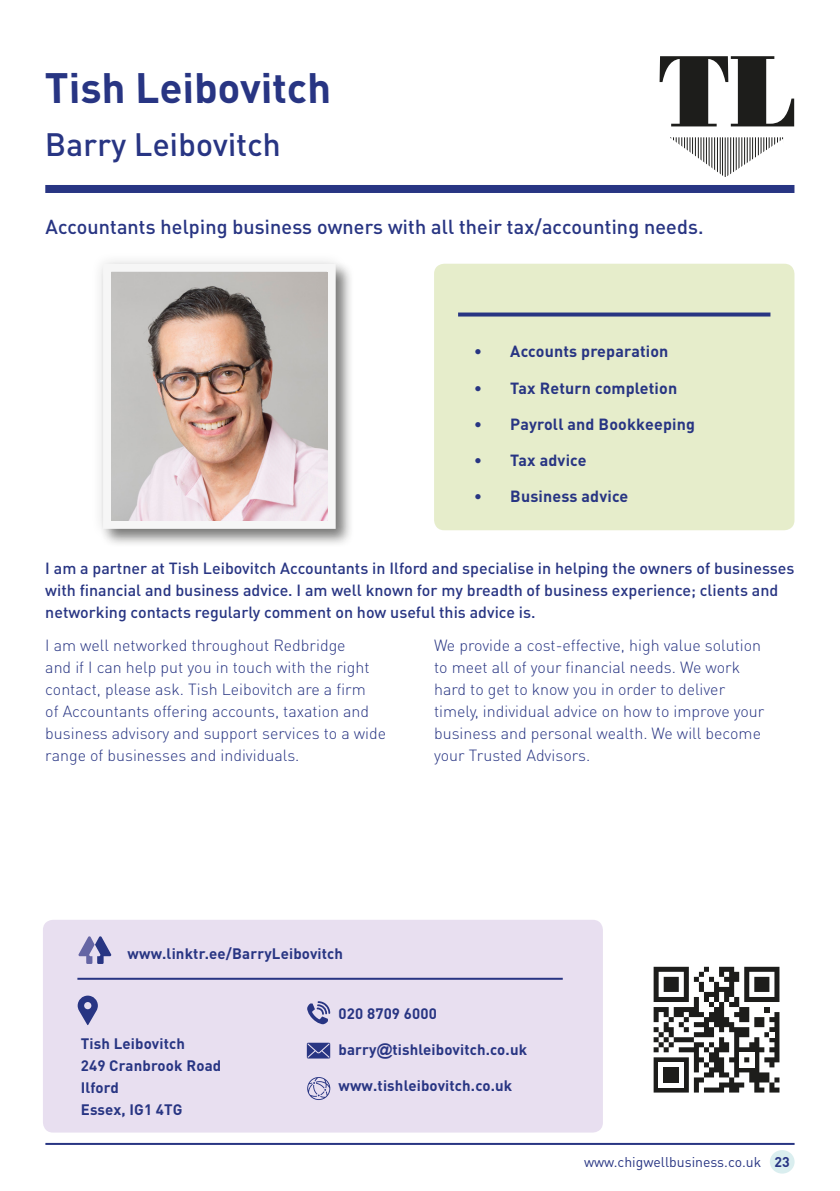
<style>
.page{position:relative;width:840px;height:1191px;background:#fff}
.page>*{position:absolute;margin:0;border:0;box-sizing:border-box;transform-origin:0 0}
.t1{font:700 42px "DIN Pro";color:#283583}
.t2{font:500 32px "DIN Pro";color:#283583}
.t3{font:500 20px "DIN Pro";color:#283583}
.t4{font:300 16px/22px "DIN Pro";color:#283583}
.t5{font:500 16px/22px "DIN Pro";color:#283583}
.t6{font:700 16px "DIN Pro";letter-spacing:.01em;color:#283583}
.t7{font:700 15px "DIN Pro";letter-spacing:.01em;color:#283583}
.t8{font:14px "DIN Pro";color:#283583}
.s1{font-family:"Arial";font-size:16px}
.s2{font-weight:700}
</style>
<div class="page">
<div style="left:769px;top:1150px;width:25px;height:23px;background:#daeeef;border-radius:50%"></div>
<hr style="left:45px;top:1142px;width:749px;height:2px;background:#283583">
<div style="left:434px;top:264px;width:360px;height:266px;background:#e6edcb;border-radius:10px"></div>
<svg style="left:458px;top:312px;width:312px;height:4px"></svg>
<div style="left:100px;top:261px;width:254px;height:286px;background:#1d1d1b;opacity:.55"></div>
<div style="left:90px;top:251px;width:258px;height:290px;background:#1d1d1b;opacity:.15"></div>
<div style="left:103px;top:264px;width:232px;height:265px;background:#f6f6f6"></div>
<img style="left:111px;top:272px;width:217px;height:249px">
<svg style="left:659px;top:56px;width:134px;height:70px"></svg>
<hr style="left:724px;top:137px;width:1px;height:40px;background:#1d1d1b">
<hr style="left:727px;top:137px;width:1px;height:40px;background:#1d1d1b">
<hr style="left:730px;top:137px;width:1px;height:40px;background:#1d1d1b">
<hr style="left:732px;top:137px;width:1px;height:40px;background:#1d1d1b">
<hr style="left:735px;top:137px;width:1px;height:40px;background:#1d1d1b">
<hr style="left:738px;top:137px;width:1px;height:40px;background:#1d1d1b">
<hr style="left:741px;top:137px;width:1px;height:40px;background:#1d1d1b">
<hr style="left:743px;top:137px;width:1px;height:40px;background:#1d1d1b">
<hr style="left:746px;top:137px;width:1px;height:40px;background:#1d1d1b">
<hr style="left:749px;top:137px;width:1px;height:40px;background:#1d1d1b">
<hr style="left:751px;top:137px;width:1px;height:40px;background:#1d1d1b">
<hr style="left:754px;top:137px;width:1px;height:40px;background:#1d1d1b">
<hr style="left:757px;top:137px;width:1px;height:40px;background:#1d1d1b">
<hr style="left:760px;top:137px;width:1px;height:40px;background:#1d1d1b">
<hr style="left:763px;top:137px;width:1px;height:40px;background:#1d1d1b">
<hr style="left:765px;top:137px;width:1px;height:40px;background:#1d1d1b">
<hr style="left:768px;top:137px;width:1px;height:40px;background:#1d1d1b">
<hr style="left:771px;top:137px;width:1px;height:40px;background:#1d1d1b">
<hr style="left:773px;top:137px;width:1px;height:40px;background:#1d1d1b">
<hr style="left:776px;top:137px;width:1px;height:40px;background:#1d1d1b">
<hr style="left:779px;top:137px;width:1px;height:40px;background:#1d1d1b">
<hr style="left:781px;top:137px;width:1px;height:40px;background:#1d1d1b">
<hr style="left:670px;top:137px;width:1px;height:40px;background:#1d1d1b">
<hr style="left:672px;top:137px;width:1px;height:40px;background:#1d1d1b">
<hr style="left:675px;top:137px;width:1px;height:40px;background:#1d1d1b">
<hr style="left:678px;top:137px;width:1px;height:40px;background:#1d1d1b">
<hr style="left:681px;top:137px;width:1px;height:40px;background:#1d1d1b">
<hr style="left:683px;top:137px;width:1px;height:40px;background:#1d1d1b">
<hr style="left:686px;top:137px;width:1px;height:40px;background:#1d1d1b">
<hr style="left:689px;top:137px;width:1px;height:40px;background:#1d1d1b">
<hr style="left:691px;top:137px;width:1px;height:40px;background:#1d1d1b">
<hr style="left:694px;top:137px;width:1px;height:40px;background:#1d1d1b">
<hr style="left:697px;top:137px;width:1px;height:40px;background:#1d1d1b">
<hr style="left:700px;top:137px;width:1px;height:40px;background:#1d1d1b">
<hr style="left:703px;top:137px;width:1px;height:40px;background:#1d1d1b">
<hr style="left:705px;top:137px;width:1px;height:40px;background:#1d1d1b">
<hr style="left:708px;top:137px;width:1px;height:40px;background:#1d1d1b">
<hr style="left:711px;top:137px;width:1px;height:40px;background:#1d1d1b">
<hr style="left:713px;top:137px;width:1px;height:40px;background:#1d1d1b">
<hr style="left:716px;top:137px;width:1px;height:40px;background:#1d1d1b">
<hr style="left:719px;top:137px;width:1px;height:40px;background:#1d1d1b">
<hr style="left:721px;top:137px;width:1px;height:40px;background:#1d1d1b">
<svg style="left:670px;top:138px;width:114px;height:39px"></svg>
<div style="left:45px;top:185px;width:749px;height:8px;background:#283583"></div>
<div style="left:43px;top:919px;width:559px;height:213px;background:#e8dff0;border-radius:10px"></div>
<svg style="left:307px;top:1001px;width:23px;height:23px"></svg>
<svg style="left:307px;top:1042px;width:23px;height:16px"></svg>
<svg style="left:307px;top:1077px;width:23px;height:23px"></svg>
<svg style="left:78px;top:995px;width:20px;height:30px"></svg>
<hr style="left:77px;top:977px;width:485px;height:2px;background:#283583">
<svg style="left:78px;top:936px;width:33px;height:28px"></svg>
<svg style="left:653px;top:966px;width:126px;height:126px"></svg>
<div style="left:658px;top:1062px;width:25px;height:25px;background:#fff"></div>
<div style="left:663px;top:1067px;width:15px;height:15px;background:#1d1d1b"></div>
<p class="t1" style="left:45px;top:59px;width:288px">Tish Leibovitch</p>
<p class="t2" style="left:45px;top:123px;width:238px">Barry Leibovitch</p>
<p class="t3" style="left:45px;top:213px;width:659px">Accountants helping business owners with all their tax/accounting needs.</p>
<p class="t6" style="left:474px;top:341px;width:195px">• Accounts preparation</p>
<p class="t6" style="left:474px;top:377px;width:204px">• Tax Return completion</p>
<p class="t6" style="left:474px;top:413px;width:222px">• Payroll and Bookkeeping</p>
<p class="t6" style="left:474px;top:449px;width:114px">• Tax advice</p>
<p class="t6" style="left:474px;top:485px;width:155px">• Business advice</p>
<p class="t5" style="left:45px;top:556px;width:750px">I am a partner at Tish Leibovitch Accountants in Ilford and specialise in helping the owners of businesses with financial and business advice. I am well known for my breadth of business experience; clients and networking contacts regularly comment on how useful this advice is.</p>
<p class="t4" style="left:45px;top:633px;width:342px">I am well networked throughout Redbridge<br>and if I can help put you in touch with the right contact, please ask. Tish Leibovitch are a firm<br>of Accountants offering accounts, taxation and business advisory and support services to a wide range of businesses and individuals.</p>
<p class="t4" style="left:434px;top:633px;width:328px">We provide a cost-effective, high value solution</p>
<p class="t4" style="left:434px;top:655px;width:331px">to meet all of your financial needs. We work hard to get to know you in order to deliver timely, individual advice on how to improve your business and personal wealth. We will become your Trusted Advisors.</p>
<p class="t7" style="left:127px;top:943px;width:217px">www.linktr.ee/BarryLeibovitch</p>
<p class="t7" style="left:81px;top:1033px;width:106px">Tish Leibovitch</p>
<p class="t7" style="left:81px;top:1055px;width:142px">249 Cranbrook Road</p>
<p class="t7" style="left:81px;top:1077px;width:40px">Ilford</p>
<p class="t7" style="left:81px;top:1099px;width:103px">Essex, IG1 4TG</p>
<p class="t7" style="left:338px;top:1003px;width:100px">020 8709 6000</p>
<p class="t7" style="left:338px;top:1039px;width:190px">barry<span class="s1">@</span>tishleibovitch.co.uk</p>
<p class="t7" style="left:338px;top:1075px;width:175px">www.tishleibovitch.co.uk</p>
<p class="t8" style="left:583px;top:1152px;width:207px">www.chigwellbusiness.co.uk <span class="s2">23</span></p>
</div>
